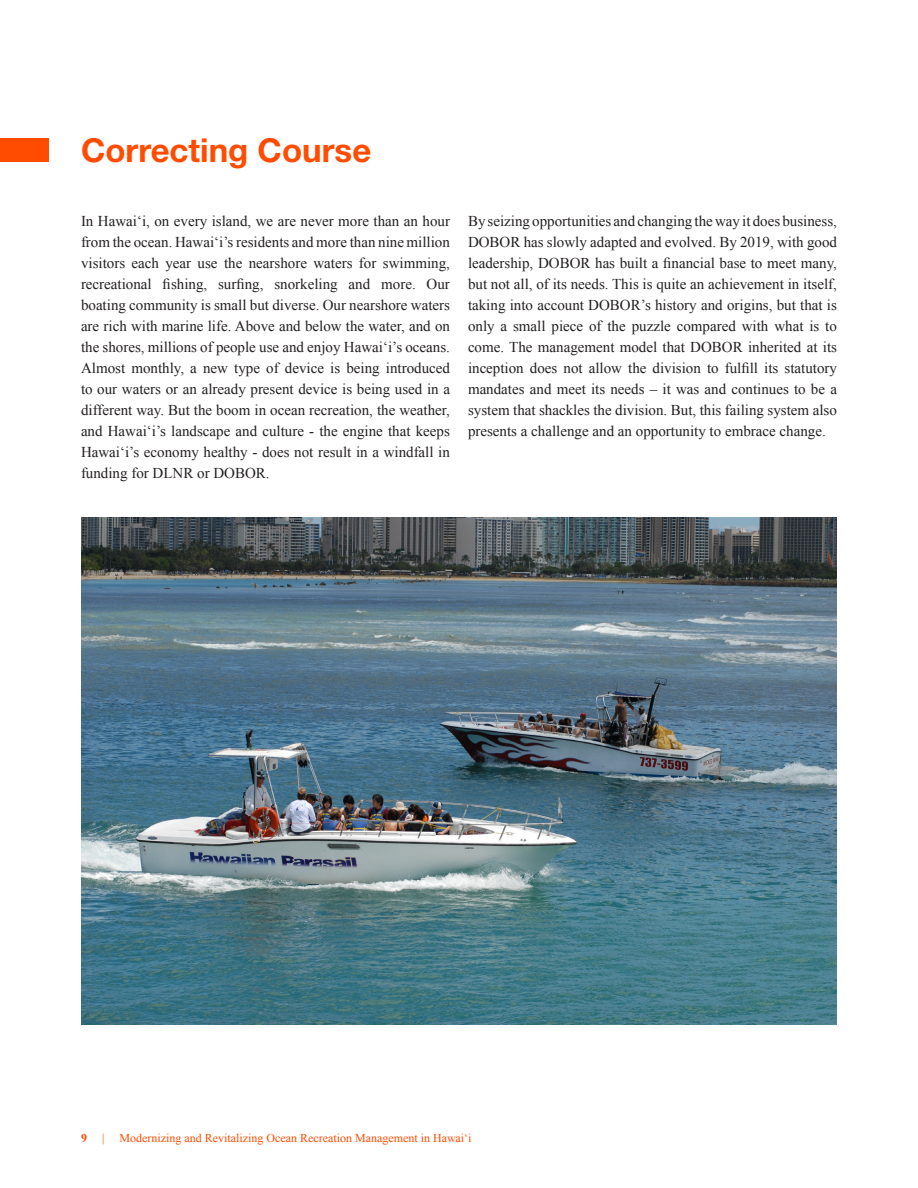
<style>
.page{position:relative;width:918px;height:1188px;background:#fff}
.page>*{position:absolute;margin:0;border:0;box-sizing:border-box;transform-origin:0 0}
.t1{font:700 33px "Helvetica Neue LT Std";color:#ff4c00}
.Body{font:15px/21px "Times New Roman";color:#231f20;text-align:justify}
.Body-2{font:12px "Times New Roman";color:#ff4c00}
.Body-3{font:700 12px "Times New Roman";color:#ff4c00}
</style>
<div class="page">
<div style="left:0;top:138px;width:49px;height:24px;background:#ff4c00"></div>
<img style="left:81px;top:517px;width:756px;height:507px">
<p class="t1" style="left:81px;top:130px;width:292px">Correcting Course</p>
<p class="Body" style="left:81px;top:211px;width:371px">In Hawai‘i, on every island, we are never more than an hour from the ocean. Hawai‘i’s residents and more than nine million visitors each year use the nearshore waters for swimming, recreational fishing, surfing, snorkeling and more. Our boating community is small but diverse. Our nearshore waters are rich with marine life. Above and below the water, and on the shores, millions of people use and enjoy Hawai‘i’s oceans.<br>Almost monthly, a new type of device is being introduced to our waters or an already present device is being used in a different way. But the boom in ocean recreation, the weather, and Hawai‘i’s landscape and culture - the engine that keeps Hawai‘i’s economy healthy - does not result in a windfall in funding for DLNR or DOBOR.</p>
<p class="Body" style="left:468px;top:211px;width:371px">By seizing opportunities and changing the way it does business, DOBOR has slowly adapted and evolved. By 2019, with good leadership, DOBOR has built a financial base to meet many, but not all, of its needs. This is quite an achievement in itself, taking into account DOBOR’s history and origins, but that is only a small piece of the puzzle compared with what is to come. The management model that DOBOR inherited at its inception does not allow the division to fulfill its statutory mandates and meet its needs – it was and continues to be a system that shackles the division. But, this failing system also presents a challenge and an opportunity to embrace change.</p>
<p class="Body-3" style="left:81px;top:1130px;width:7px">9</p>
<p class="Body-2" style="left:102px;top:1130px;width:4px">|</p>
<p class="Body-2" style="left:119px;top:1130px;width:354px">Modernizing and Revitalizing Ocean Recreation Management in Hawai‘i</p>
</div>
